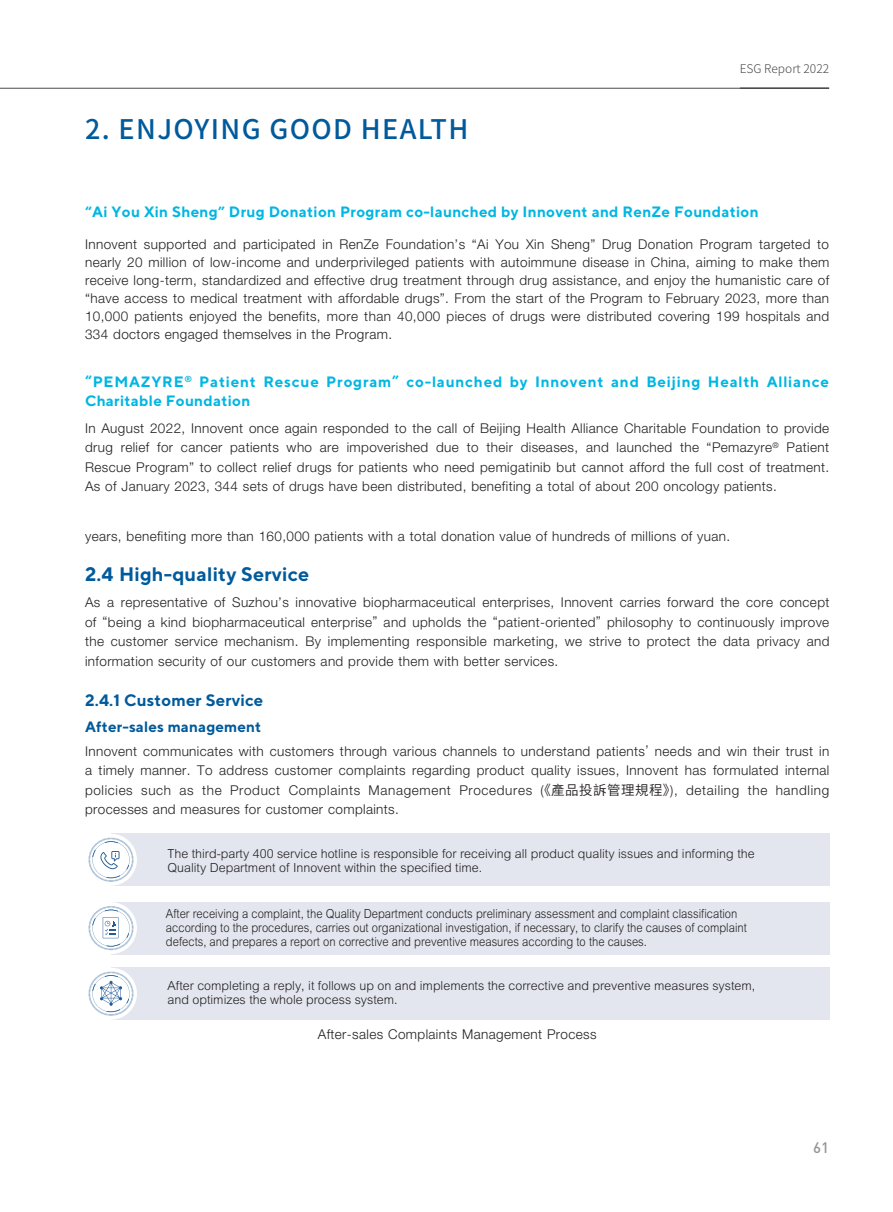
<style>
.page{position:relative;width:893px;height:1212px;background:#fff}
.page>*{position:absolute;margin:0;border:0;box-sizing:border-box;transform-origin:0 0}
.t1{font:500 27px "Source Han Sans CN";letter-spacing:.05em;color:#005a9b}
.t2{font:700 19.5px "TT Norms";letter-spacing:.01em;color:#005a9b}
.t3{font:700 16.5px "TT Norms";letter-spacing:.01em;color:#005a9b}
.t4{font:700 15px/19.5px "TT Norms";letter-spacing:.055em;color:#00b6e2}
.t5{font:700 15px "TT Norms";letter-spacing:.02em;color:#00b6e2}
.t6{font:700 15px "TT Norms";letter-spacing:.01em;color:#005a9b}
.t7{font:500 15px "DIN Pro";color:#939598}
.t8{font:300 13.5px/19.5px "Helvetica Neue LT Pro";letter-spacing:.03em;color:#231f20;text-align:justify}
.t9{font:12.45px/13.8px "M Hei HK Light E Ten B5 H";color:#231f20;scale:.9 1}
.t10{font:12.45px/13.8px "M Hei HK Light E Ten B5 H";color:#231f20}
.t11{font:300 12px "Source Han Sans CN";color:#4b4c4d}
.s1{font-family:"Source Han Sans CN";font-weight:400}
</style>
<div class="page">
<div style="left:111px;top:967px;width:718px;height:53px;background:#e3e6ef"></div>
<div style="left:111px;top:834px;width:718px;height:52px;background:#e3e6ef"></div>
<div style="left:111px;top:902px;width:718px;height:52px;background:#e3e6ef"></div>
<div style="left:85px;top:834px;width:52px;height:52px;background:#fff;border-radius:50%"></div>
<div style="left:85px;top:902px;width:52px;height:52px;background:#fff;border-radius:50%"></div>
<div style="left:85px;top:968px;width:52px;height:51px;background:#fff;border-radius:50%"></div>
<svg style="left:89px;top:838px;width:44px;height:44px"></svg>
<svg style="left:89px;top:906px;width:44px;height:44px"></svg>
<svg style="left:89px;top:971px;width:44px;height:45px"></svg>
<hr style="left:0;top:88px;width:829px;height:1px;background:#4b4c4d">
<hr style="left:740px;top:87px;width:89px;height:2px;background:#4b4c4d">
<h1 class="t1" style="left:85px;top:113px;width:385px">2. ENJOYING GOOD HEALTH</h1>
<p class="t11" style="left:740px;top:61px;width:91px">ESG Report 2022</p>
<p class="t5" style="left:85px;top:203px;width:675px">“Ai You Xin Sheng” Drug Donation Program co-launched by Innovent and RenZe Foundation</p>
<p class="t8" style="left:85px;top:235px;width:746px;line-height:18px">Innovent supported and participated in RenZe Foundation’s “Ai You Xin Sheng” Drug Donation Program targeted to nearly 20 million of low-income and underprivileged patients with autoimmune disease in China, aiming to make them receive long-term, standardized and effective drug treatment through drug assistance, and enjoy the humanistic care of “have access to medical treatment with affordable drugs”. From the start of the Program to February 2023, more than 10,000 patients enjoyed the benefits, more than 40,000 pieces of drugs were distributed covering 199 hospitals and 334 doctors engaged themselves in the Program.</p>
<p class="t4" style="left:85px;top:371px;width:745px">“PEMAZYRE<sup>®</sup> Patient Rescue Program” co-launched by Innovent and Beijing Health Alliance<br>Charitable Foundation</p>
<p class="t8" style="left:85px;top:418px;width:746px">In August 2022, Innovent once again responded to the call of Beijing Health Alliance Charitable Foundation to provide drug relief for cancer patients who are impoverished due to their diseases, and launched the “Pemazyre<sup>®</sup> Patient Rescue Program” to collect relief drugs for patients who need pemigatinib but cannot afford the full cost of treatment.<br>As of January 2023, 344 sets of drugs have been distributed, benefiting a total of about 200 oncology patients.</p>
<p class="t8" style="left:85px;top:526px;width:647px">years, benefiting more than 160,000 patients with a total donation value of hundreds of millions of yuan.</p>
<h2 class="t2" style="left:85px;top:562px;width:226px">2.4 High-quality Service</h2>
<p class="t8" style="left:85px;top:592px;width:746px">As a representative of Suzhou’s innovative biopharmaceutical enterprises, Innovent carries forward the core concept of “being a kind biopharmaceutical enterprise” and upholds the “patient-oriented” philosophy to continuously improve the customer service mechanism. By implementing responsible marketing, we strive to protect the data privacy and information security of our customers and provide them with better services.</p>
<p class="t3" style="left:85px;top:690px;width:180px">2.4.1 Customer Service</p>
<p class="t6" style="left:85px;top:717px;width:178px">After-sales management</p>
<p class="t8" style="left:85px;top:741px;width:746px">Innovent communicates with customers through various channels to understand patients’ needs and win their trust in a timely manner. To address customer complaints regarding product quality issues, Innovent has formulated internal policies such as the Product Complaints Management Procedures (<span class="s1">《產品投訴管理規程》</span>), detailing the handling processes and measures for customer complaints.</p>
<p class="t10" style="left:168px;top:847px;width:589px">The third-party 400 service hotline is responsible for receiving all product quality issues and informing the<br>Quality Department of Innovent within the specified time.</p>
<p class="t9" style="left:166px;top:906px;width:647px">After receiving a complaint, the Quality Department conducts preliminary assessment and complaint classification according to the procedures, carries out organizational investigation, if necessary, to clarify the causes of complaint defects, and prepares a report on corrective and preventive measures according to the causes.</p>
<p class="t10" style="left:168px;top:978px;width:589px">After completing a reply, it follows up on and implements the corrective and preventive measures system, and optimizes the whole process system.</p>
<p class="t8" style="left:318px;top:1024px;width:280px">After-sales Complaints Management Process</p>
<p class="t7" style="left:813px;top:1137px;width:17px">61</p>
</div>
